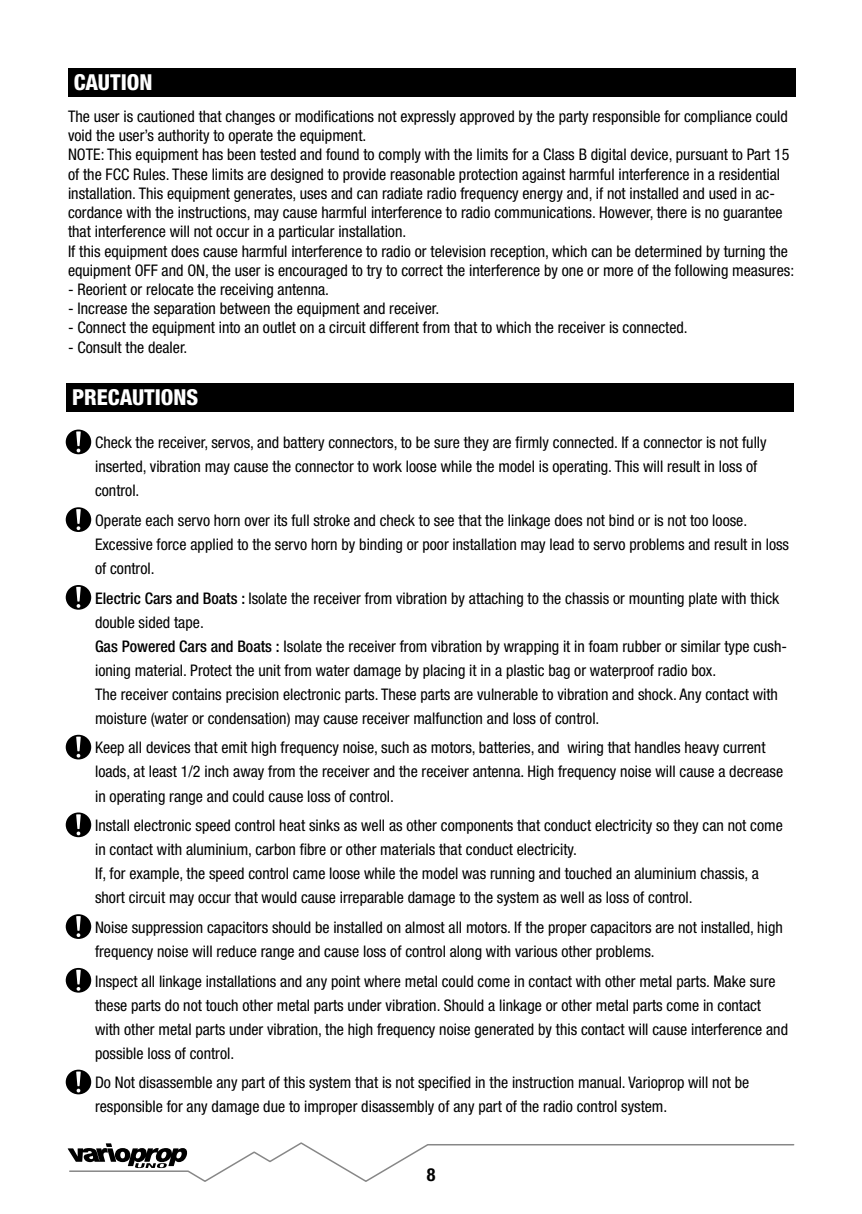
<style>
.page{position:relative;width:862px;height:1214px;background:#fff}
.page>*{position:absolute;margin:0;border:0;box-sizing:border-box;transform-origin:0 0}
.t1{font:800 condensed 22px "Helvetica Neue LT Std";color:#fff}
.t2{font:700 condensed 18px "Helvetica Neue LT Std";color:#000}
.t3{font:condensed 16px/24px "Helvetica Neue LT Std";color:#000}
.s1{font-weight:500}
</style>
<div class="page">
<div style="left:66px;top:429px;width:25px;height:25px;background:#000;border-radius:50%"></div>
<svg style="left:76px;top:431px;width:5px;height:21px"></svg>
<div style="left:66px;top:507px;width:25px;height:25px;background:#000;border-radius:50%"></div>
<svg style="left:76px;top:509px;width:5px;height:21px"></svg>
<div style="left:66px;top:585px;width:25px;height:24px;background:#000;border-radius:50%"></div>
<svg style="left:76px;top:587px;width:5px;height:20px"></svg>
<div style="left:66px;top:734px;width:25px;height:25px;background:#000;border-radius:50%"></div>
<svg style="left:76px;top:736px;width:5px;height:21px"></svg>
<div style="left:66px;top:812px;width:25px;height:25px;background:#000;border-radius:50%"></div>
<svg style="left:76px;top:814px;width:5px;height:21px"></svg>
<div style="left:66px;top:914px;width:25px;height:24px;background:#000;border-radius:50%"></div>
<svg style="left:76px;top:916px;width:5px;height:20px"></svg>
<div style="left:66px;top:967px;width:25px;height:25px;background:#000;border-radius:50%"></div>
<svg style="left:76px;top:969px;width:5px;height:21px"></svg>
<div style="left:66px;top:1069px;width:25px;height:25px;background:#000;border-radius:50%"></div>
<svg style="left:76px;top:1071px;width:5px;height:21px"></svg>
<svg style="left:68px;top:1142px;width:727px;height:40px"></svg>
<div style="left:66px;top:383px;width:728px;height:28px;background:#000"></div>
<div style="left:68px;top:68px;width:727px;height:28px;background:#000"></div>
<h1 class="t1" style="left:74px;top:69px;width:80px">CAUTION</h1>
<p class="t3" style="left:68px;top:107px;width:727px;line-height:19.2px">The user is cautioned that changes or modifications not expressly approved by the party responsible for compliance could void the user’s authority to operate the equipment.<br>NOTE: This equipment has been tested and found to comply with the limits for a Class B digital device, pursuant to Part 15 of the FCC Rules. These limits are designed to provide reasonable protection against harmful interference in a residential installation. This equipment generates, uses and can radiate radio frequency energy and, if not installed and used in ac&shy;cordance with the instructions, may cause harmful interference to radio communications. However, there is no guarantee that interference will not occur in a particular installation.<br>If this equipment does cause harmful interference to radio or television reception, which can be determined by turning the equipment OFF and ON, the user is encouraged to try to correct the interference by one or more of the following measures:</p>
<p class="t3" style="left:68px;top:277px;width:262px">- Reorient or relocate the receiving antenna.</p>
<p class="t3" style="left:68px;top:296px;width:373px">- Increase the separation between the equipment and receiver.</p>
<p class="t3" style="left:68px;top:315px;width:621px">- Connect the equipment into an outlet on a circuit different from that to which the receiver is connected.</p>
<p class="t3" style="left:68px;top:335px;width:121px">- Consult the dealer.</p>
<h1 class="t1" style="left:72px;top:383px;width:128px">PRECAUTIONS</h1>
<p class="t3" style="left:95px;top:430px;width:673px">Check the receiver, servos, and battery connectors, to be sure they are firmly connected. If a connector is not fully inserted, vibration may cause the connector to work loose while the model is operating. This will result in loss of control.</p>
<p class="t3" style="left:95px;top:508px;width:695px">Operate each servo horn over its full stroke and check to see that the linkage does not bind or is not too loose.<br>Excessive force applied to the servo horn by binding or poor installation may lead to servo problems and result in loss of control.</p>
<p class="t3" style="left:95px;top:586px;width:693px"><span class="s1">Electric Cars and Boats :</span> Isolate the receiver from vibration by attaching to the chassis or mounting plate with thick double sided tape.<br><span class="s1">Gas Powered Cars and Boats :</span> Isolate the receiver from vibration by wrapping it in foam rubber or similar type cush&shy;ioning material. Protect the unit from water damage by placing it in a plastic bag or waterproof radio box.<br>The receiver contains precision electronic parts. These parts are vulnerable to vibration and shock. Any contact with moisture (water or condensation) may cause receiver malfunction and loss of control.</p>
<p class="t3" style="left:95px;top:735px;width:689px">Keep all devices that emit high frequency noise, such as motors, batteries, and wiring that handles heavy current loads, at least 1/2 inch away from the receiver and the receiver antenna. High frequency noise will cause a decrease in operating range and could cause loss of control.</p>
<p class="t3" style="left:95px;top:813px;width:689px">Install electronic speed control heat sinks as well as other components that conduct electricity so they can not come in contact with aluminium, carbon fibre or other materials that conduct electricity.<br>If, for example, the speed control came loose while the model was running and touched an aluminium chassis, a short circuit may occur that would cause irreparable damage to the system as well as loss of control.</p>
<p class="t3" style="left:95px;top:915px;width:689px">Noise suppression capacitors should be installed on almost all motors. If the proper capacitors are not installed, high frequency noise will reduce range and cause loss of control along with various other problems.</p>
<p class="t3" style="left:95px;top:968px;width:694px">Inspect all linkage installations and any point where metal could come in contact with other metal parts. Make sure these parts do not touch other metal parts under vibration. Should a linkage or other metal parts come in contact with other metal parts under vibration, the high frequency noise generated by this contact will cause interference and possible loss of control.</p>
<p class="t3" style="left:95px;top:1070px;width:656px">Do Not disassemble any part of this system that is not specified in the instruction manual. Varioprop will not be responsible for any damage due to improper disassembly of any part of the radio control system.</p>
<p class="t2" style="left:427px;top:1163px;width:10px">8</p>
</div>
